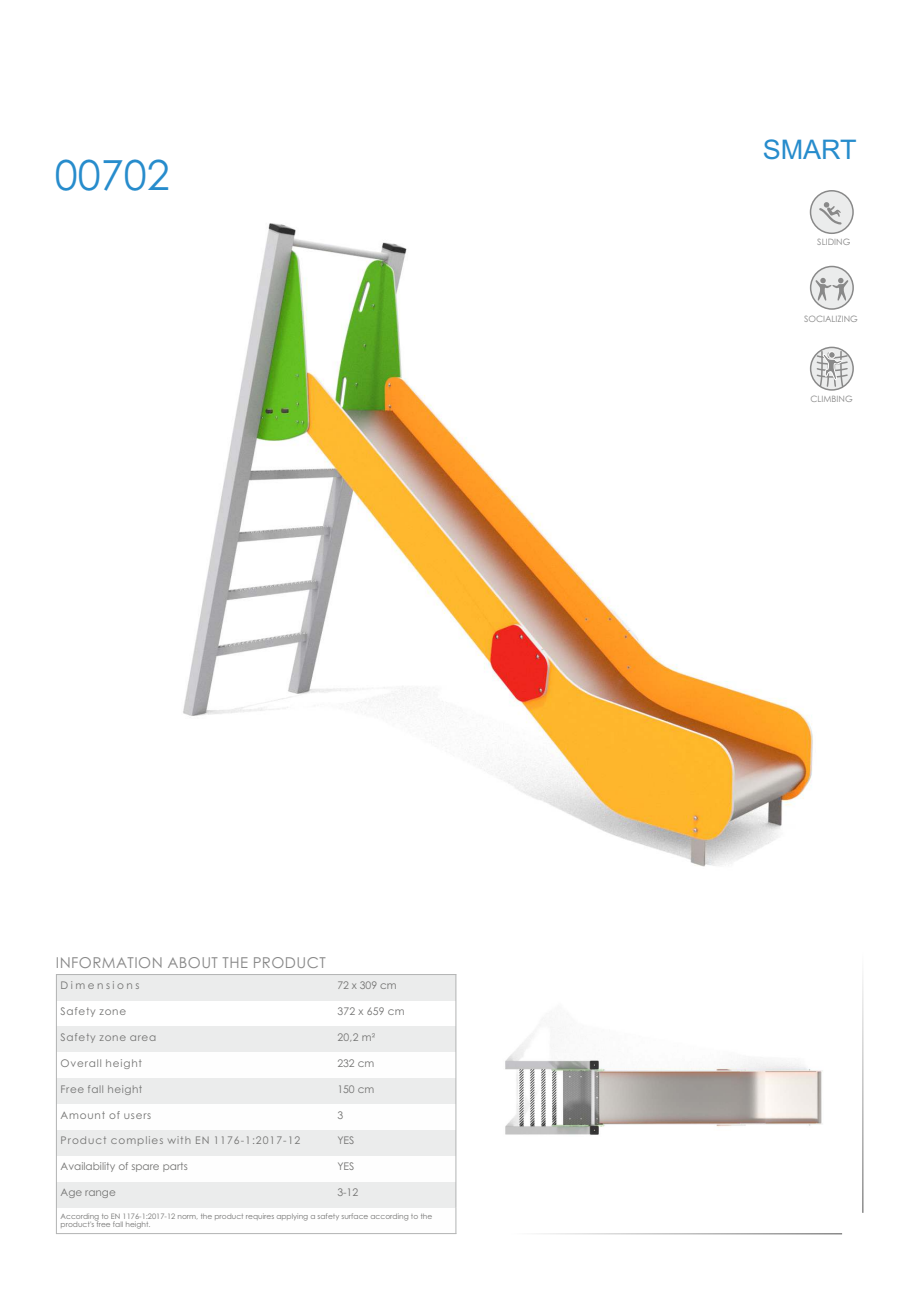
<style>
.page{position:relative;width:920px;height:1290px;background:#fff}
.page>*{position:absolute;margin:0;border:0;box-sizing:border-box;transform-origin:0 0}
.t1{font:41.4px "Century Gothic";color:#278ccc}
.t2{font:27px "Arial";color:#278ccc}
.t3{font:15px "Century Gothic";letter-spacing:.03em;color:#898989}
.t4{font:10.5px "Century Gothic";letter-spacing:.065em;color:#727271}
.t5{font:10.5px "Century Gothic";letter-spacing:.095em;color:#727271}
.t6{font:10.5px "Century Gothic";color:#727271}
.t7{font:10.5px "Century Gothic";letter-spacing:.235em;color:#727271}
.t8{font:8.7px "Century Gothic";color:#898989}
.t9{font:7.5px/7.6px "Century Gothic";color:#727271}
</style>
<div class="page">
<img style="left:505px;top:991px;width:359px;height:243px">
<img style="left:183px;top:190px;width:671px;height:677px">
<hr style="left:862px;top:952px;width:1px;height:261px;background:#898989">
<hr style="left:511px;top:1233px;width:331px;height:1px;background:#898989">
<div style="left:810px;top:190px;width:44px;height:44px;background:#ebecec;border:2px solid #898989;border-radius:50%"></div>
<div style="left:823px;top:202px;width:7px;height:6px;background:#898989;border-radius:2px"></div>
<svg style="left:817px;top:206px;width:25px;height:20px"></svg>
<svg style="left:810px;top:266px;width:44px;height:44px"></svg>
<svg style="left:815px;top:278px;width:33px;height:23px"></svg>
<svg style="left:810px;top:347px;width:44px;height:44px"></svg>
<svg style="left:815px;top:350px;width:34px;height:38px"></svg>
<div style="left:828px;top:351px;width:7px;height:7px;background:#898989;border:1px solid #fff;border-radius:50%"></div>
<div style="left:56px;top:974px;width:277px;height:26px;background:#ebecec"></div>
<div style="left:333px;top:974px;width:123px;height:26px;background:#ebecec"></div>
<div style="left:56px;top:1026px;width:277px;height:26px;background:#ebecec"></div>
<div style="left:333px;top:1026px;width:123px;height:26px;background:#ebecec"></div>
<div style="left:56px;top:1078px;width:277px;height:26px;background:#ebecec"></div>
<div style="left:333px;top:1078px;width:123px;height:26px;background:#ebecec"></div>
<div style="left:56px;top:1130px;width:277px;height:26px;background:#ebecec"></div>
<div style="left:333px;top:1130px;width:123px;height:26px;background:#ebecec"></div>
<div style="left:56px;top:1182px;width:277px;height:26px;background:#ebecec"></div>
<div style="left:333px;top:1182px;width:123px;height:26px;background:#ebecec"></div>
<hr style="left:56px;top:974px;width:1px;height:260px;background:#b2b3b3">
<svg style="left:455px;top:1208px;width:1px;height:25px"></svg>
<hr style="left:456px;top:974px;width:1px;height:234px;background:#b2b3b3">
<hr style="left:56px;top:1233px;width:400px;height:1px;background:#b2b3b3">
<hr style="left:56px;top:974px;width:400px;height:1px;background:#b2b3b3">
<h1 class="t1" style="left:55px;top:159px;width:116px">00702</h1>
<h3 class="t3" style="left:56px;top:956px;width:271px">INFORMATION ABOUT THE PRODUCT</h3>
<h3 class="t7" style="left:61px;top:981px;width:80px">Dimensions</h3>
<h3 class="t4" style="left:337px;top:981px;width:61px">72 x 309 cm</h3>
<h3 class="t4" style="left:61px;top:1007px;width:67px">Safety zone</h3>
<h3 class="t4" style="left:337px;top:1007px;width:69px">372 x 659 cm</h3>
<h3 class="t4" style="left:61px;top:1033px;width:97px">Safety zone area</h3>
<h3 class="t4" style="left:337px;top:1033px;width:39px">20,2 m²</h3>
<h3 class="t4" style="left:61px;top:1059px;width:83px">Overall height</h3>
<h3 class="t4" style="left:337px;top:1059px;width:39px">232 cm</h3>
<h3 class="t4" style="left:61px;top:1085px;width:83px">Free fall height</h3>
<h3 class="t4" style="left:337px;top:1085px;width:39px">150 cm</h3>
<h3 class="t4" style="left:61px;top:1111px;width:92px">Amount of users</h3>
<h3 class="t4" style="left:337px;top:1111px;width:7px">3</h3>
<h3 class="t5" style="left:61px;top:1136px;width:241px">Product complies with EN 1176-1:2017-12</h3>
<h3 class="t4" style="left:337px;top:1136px;width:19px">YES</h3>
<h3 class="t6" style="left:61px;top:1162px;width:129px">Availability of spare parts</h3>
<h3 class="t4" style="left:337px;top:1162px;width:19px">YES</h3>
<h3 class="t6" style="left:61px;top:1188px;width:57px">Age range</h3>
<h3 class="t4" style="left:337px;top:1188px;width:22px">3-12</h3>
<p class="t9" style="left:61px;top:1213px;width:373px">According to EN 1176-1:2017-12 norm, the product requires applying a safety surface according to the product's free fall height.</p>
<h2 class="t2" style="left:763px;top:140px;width:96px">SMART</h2>
<p class="t8" style="left:817px;top:238px;width:35px">SLIDING</p>
<p class="t8" style="left:804px;top:316px;width:55px">SOCIALIZING</p>
<p class="t8" style="left:810px;top:396px;width:44px">CLIMBING</p>
</div>
